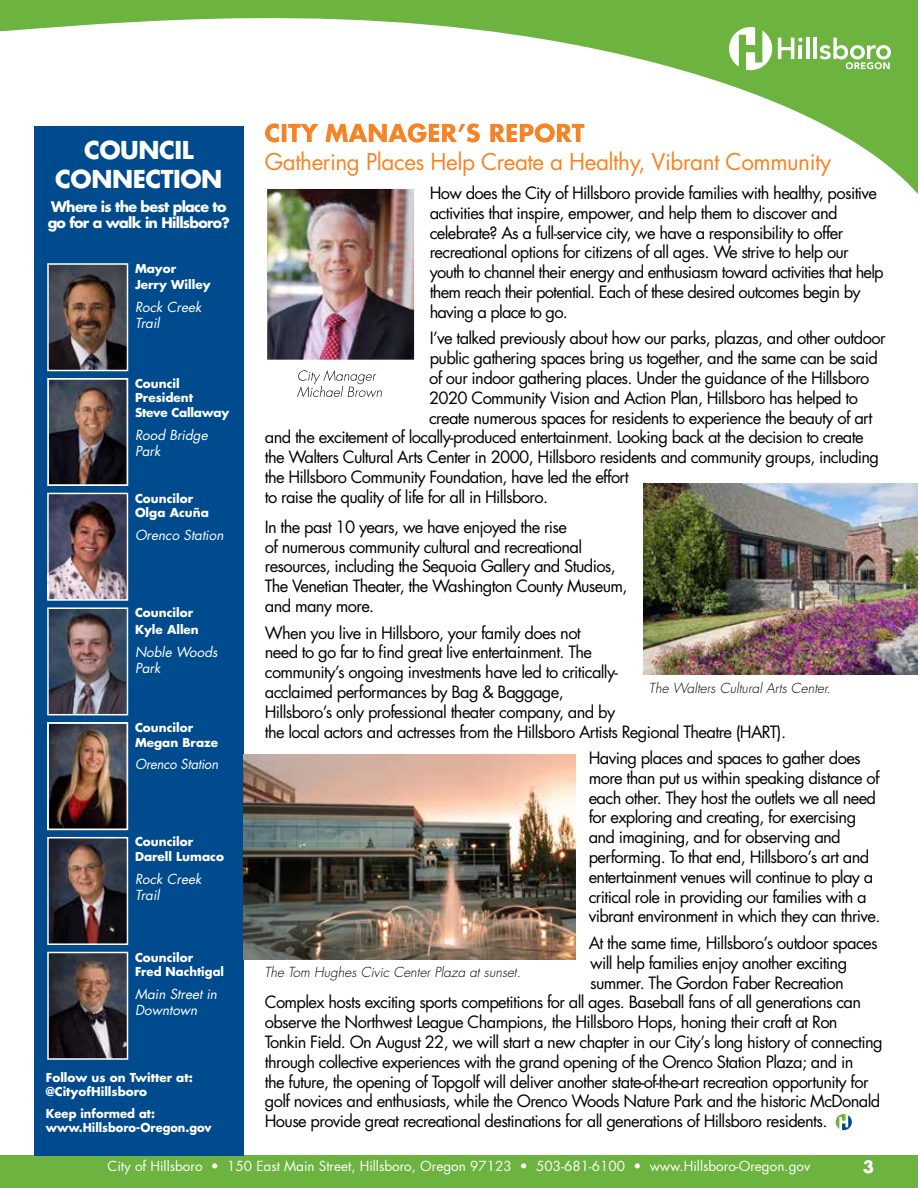
<style>
.page{position:relative;width:918px;height:1188px;background:#fff}
.page>*{position:absolute;margin:0;border:0;box-sizing:border-box;transform-origin:0 0}
.t1{font:700 24px/28.8px "Futura Std";letter-spacing:-.02em;color:#fff;text-align:center}
.t2{font:22.5px "Futura Std";letter-spacing:-.02em;color:#f58427}
.t3{font:16.5px/19.8px "Futura Std";letter-spacing:-.04em;color:#000}
.t4{font:700 16.5px "Futura Std";color:#fff}
.t5{font:700 14.25px/16.5px "Futura Std";letter-spacing:-.05em;color:#fff}
.t6{font:13.5px "Futura Std";color:#fff}
.t7{font:italic 13.5px/16.2px "Futura Std";color:#fff}
.t8{font:italic 300 13.5px "Futura Std";color:#000}
.t9{font:italic 13.5px "Futura Std";color:#fff;scale:.96 1}
.t10{font:700 12px/14.4px "Futura Std";color:#fff}
.t11{font:700 12px/14.4px "Futura Std";color:#fff;scale:.96 1}
</style>
<div class="page">
<div style="left:0;top:1156px;width:918px;height:32px;background:#6cb33f"></div>
<svg style="left:0;top:0;width:918px;height:242px"></svg>
<hr style="left:806px;top:38px;width:3px;height:21px;background:#fff">
<hr style="left:813px;top:38px;width:4px;height:21px;background:#fff">
<svg style="left:820px;top:38px;width:71px;height:31px"></svg>
<svg style="left:778px;top:38px;width:25px;height:21px"></svg>
<svg style="left:729px;top:27px;width:43px;height:43px"></svg>
<div style="left:34px;top:126px;width:209px;height:1030px;background:#004b8d"></div>
<img style="left:50px;top:610px;width:75px;height:102px">
<div style="left:47px;top:607px;width:81px;height:108px;border:2px solid #fff"></div>
<img style="left:51px;top:726px;width:73px;height:100px">
<div style="left:47px;top:722px;width:81px;height:108px;border:2px solid #fff"></div>
<img style="left:50px;top:840px;width:75px;height:102px">
<div style="left:47px;top:837px;width:81px;height:108px;border:2px solid #fff"></div>
<img style="left:50px;top:955px;width:75px;height:102px">
<div style="left:47px;top:952px;width:81px;height:108px;border:2px solid #fff"></div>
<img style="left:50px;top:496px;width:75px;height:102px">
<div style="left:47px;top:493px;width:81px;height:108px;border:2px solid #fff"></div>
<img style="left:51px;top:382px;width:73px;height:100px">
<div style="left:47px;top:378px;width:81px;height:108px;border:2px solid #fff"></div>
<img style="left:50px;top:266px;width:75px;height:102px">
<div style="left:47px;top:263px;width:81px;height:108px;border:2px solid #fff"></div>
<img style="left:268px;top:190px;width:145px;height:169px">
<div style="left:265px;top:187px;width:151px;height:175px;border:2px solid #fff"></div>
<svg style="left:490px;top:123px;width:94px;height:20px"></svg>
<svg style="left:325px;top:123px;width:155px;height:20px"></svg>
<svg style="left:265px;top:123px;width:53px;height:19px"></svg>
<svg style="left:297px;top:370px;width:85px;height:27px"></svg>
<svg style="left:836px;top:1114px;width:16px;height:16px"></svg>
<img style="left:243px;top:755px;width:332px;height:204px">
<img style="left:644px;top:484px;width:274px;height:191px">
<h1 class="t1" style="left:55px;top:136px;width:169px">COUNCIL<br>CONNECTION</h1>
<p class="t5" style="left:48px;top:198px;width:184px">Where is the best place to go for a walk in Hillsboro?</p>
<p class="t10" style="left:135px;top:260px;width:77px;line-height:16.2px">Mayor<br>Jerry Willey</p>
<p class="t7" style="left:135px;top:299px;width:68px">Rock Creek<br>Trail</p>
<p class="t10" style="left:135px;top:376px;width:96px">Council<br>President<br>Steve Callaway</p>
<p class="t7" style="left:135px;top:427px;width:74px">Rood Bridge<br>Park</p>
<p class="t10" style="left:135px;top:491px;width:75px">Councilor<br>Olga Acuña</p>
<p class="t7" style="left:135px;top:527px;width:90px">Orenco Station</p>
<p class="t10" style="left:135px;top:605px;width:65px;line-height:16.2px">Councilor<br>Kyle Allen</p>
<p class="t7" style="left:135px;top:644px;width:84px">Noble Woods<br>Park</p>
<p class="t10" style="left:135px;top:720px;width:85px">Councilor<br>Megan Braze</p>
<p class="t9" style="left:135px;top:756px;width:88px">Orenco Station</p>
<p class="t10" style="left:135px;top:835px;width:90px">Councilor<br>Darell Lumaco</p>
<p class="t7" style="left:135px;top:871px;width:68px">Rock Creek<br>Trail</p>
<p class="t10" style="left:135px;top:950px;width:91px">Councilor<br>Fred Nachtigal</p>
<p class="t7" style="left:135px;top:986px;width:84px">Main Street in<br>Downtown</p>
<p class="t10" style="left:46px;top:1070px;width:149px">Follow us on Twitter at: @CityofHillsboro</p>
<p class="t11" style="left:46px;top:1106px;width:174px">Keep informed at: www.Hillsboro-Oregon.gov</p>
<h2 class="t2" style="left:265px;top:147px;width:568px">Gathering Places Help Create a Healthy, Vibrant Community</h2>
<p class="t3" style="left:430px;top:183px;width:456px">How does the City of H illsboro provide families with healthy, positive activities that inspire, empower, and help them to discover and celebrate? As a full-service city, we have a responsibility to offer recreational options for citizens of all ages. We strive to help our youth to channel their energy and enthusiasm toward activities that help them reach their potential. Each of these desired outcomes begin by having a place to go.</p>
<p class="t3" style="left:430px;top:329px;width:457px">I’ve talked previously about how our parks, plazas, and other outdoor</p>
<p class="t3" style="left:430px;top:348px;width:450px">public gathering spaces bring us together, and the same can be said</p>
<p class="t3" style="left:429px;top:368px;width:442px">of our indoor gathering places. Under the guidance of the H illsboro</p>
<p class="t3" style="left:429px;top:388px;width:430px">2020 Community Vision and Action Plan, H illsboro has helped to</p>
<p class="t3" style="left:429px;top:408px;width:445px">create numerous spaces for residents to experience the beauty of art</p>
<p class="t3" style="left:265px;top:428px;width:600px">and the excitement of locally-produced entertainment. Looking back at the decision to create</p>
<p class="t3" style="left:265px;top:447px;width:616px">the Walters Cultural Arts Center in 2000, H illsboro residents and community groups, including</p>
<p class="t3" style="left:265px;top:467px;width:366px">the H illsboro Community Foundation, have led the effort</p>
<p class="t3" style="left:265px;top:487px;width:285px">to raise the quality of life for all in H illsboro.</p>
<p class="t3" style="left:265px;top:517px;width:364px">I n the past 10 years, we have enjoyed the rise<br>of numerous community cultural and recreational resources, including the Sequoia Gallery and Studios, The Venetian Theater, the Washington County Museum, and many more.</p>
<p class="t3" style="left:265px;top:623px;width:523px">When you live in H illsboro, your family does not<br>need to go far to find great live entertainment. The<br>community’s ongoing investments have led to critically-<br>acclaimed performances by Bag &amp; Baggage,<br>H illsboro’s only professional theater company, and by<br>the local actors and actresses from the H illsboro Artists Regional Theatre (HART).</p>
<p class="t3" style="left:589px;top:748px;width:293px">Having places and spaces to gather does more than put us within speaking distance of each other. They host the outlets we all need for exploring and creating, for exercising and imagining, and for observing and performing. To that end, H illsboro’s art and entertainment venues will continue to play a critical role in providing our families with a vibrant environment in which they can thrive.</p>
<p class="t3" style="left:589px;top:933px;width:290px">At the same time, H illsboro’s outdoor spaces</p>
<p class="t3" style="left:590px;top:953px;width:259px">will help families enjoy another exciting</p>
<p class="t3" style="left:590px;top:973px;width:255px">summer. The Gordon Faber Recreation</p>
<p class="t3" style="left:265px;top:993px;width:598px">Complex hosts exciting sports competitions for all ages. Baseball fans of all generations can</p>
<p class="t3" style="left:265px;top:1012px;width:574px">observe the Northwest League Champions, the H illsboro Hops, honing their craft at Ron</p>
<p class="t3" style="left:265px;top:1032px;width:619px">Tonkin Field. On August 22, we will start a new chapter in our City’s long history of connecting</p>
<p class="t3" style="left:265px;top:1052px;width:590px">through collective experiences with the grand opening of the Orenco Station Plaza; and in</p>
<p class="t3" style="left:265px;top:1072px;width:605px">the future, the opening of Topgolf will deliver another state-of-the-art recreation opportunity for</p>
<p class="t3" style="left:265px;top:1092px;width:617px">golf novices and enthusiasts, while the Orenco Woods Nature Park and the historic McDonald</p>
<p class="t3" style="left:265px;top:1111px;width:564px">House provide great recreational destinations for all generations of H illsboro residents.</p>
<p class="t8" style="left:649px;top:680px;width:183px">The Walters Cultural Arts Center.</p>
<p class="t8" style="left:264px;top:964px;width:258px">The Tom Hughes Civic Center Plaza at sunset.</p>
<p class="t6" style="left:108px;top:1158px;width:704px">City of Hillsboro • 150 East Main Street, Hillsboro, Oregon 97123 • 503-681-6100 • www.Hillsboro-Oregon.gov</p>
<p class="t4" style="left:863px;top:1156px;width:13px">3</p>
</div>
